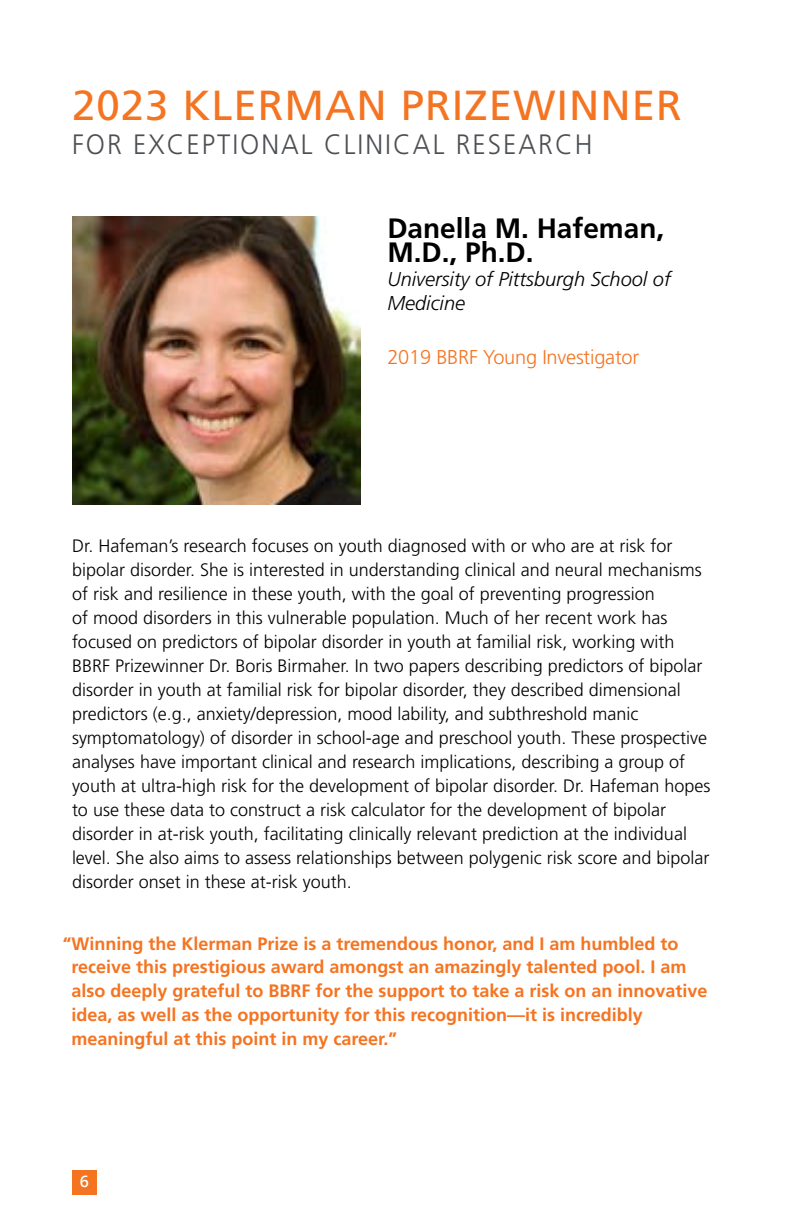
<style>
.page{position:relative;width:792px;height:1224px;background:#fff}
.page>*{position:absolute;margin:0;border:0;box-sizing:border-box;transform-origin:0 0}
.t1{font:42px "Frutiger LT Std";letter-spacing:.025em;color:#f47421}
.t2{font:300 28px "Frutiger LT Std";letter-spacing:.075em;color:#4c4f53;scale:.95 1}
.t3{font:700 28px/24px "Frutiger LT Std";color:#000}
.t4{font:italic 300 20px/24px "Frutiger LT Std";color:#000}
.t5{font:300 20px "Frutiger LT Std";letter-spacing:-.01em;color:#f47421}
.t6{font:300 18px/24px "Frutiger LT Std";color:#000}
.t7{font:700 18px/24px "Frutiger LT Std";color:#f47421}
.t8{font:600 16px "Open Sans";color:#fff}
</style>
<div class="page">
<div style="left:72px;top:1170px;width:25px;height:25px;background:#f47421"></div>
<img style="left:72px;top:216px;width:288px;height:288px">
<h1 class="t1" style="left:72px;top:81px;width:611px">2023 KLERMAN PRIZEWINNER</h1>
<h2 class="t2" style="left:72px;top:129px;width:549px">FOR EXCEPTIONAL CLINICAL RESEARCH</h2>
<h2 class="t3" style="left:387px;top:217px;width:278px">Danella M. Hafeman,<br>M.D., Ph.D.</h2>
<p class="t4" style="left:387px;top:268px;width:285px">University of Pittsburgh School of<br>Medicine</p>
<p class="t5" style="left:387px;top:346px;width:253px">2019 BBRF Young Investigator</p>
<p class="t6" style="left:72px;top:534px;width:640px">Dr. Hafeman’s research focuses on youth diagnosed with or who are at risk for bipolar disorder. She is interested in understanding clinical and neural mechanisms of risk and resilience in these youth, with the goal of preventing progression<br>of mood disorders in this vulnerable population. Much of her recent work has focused on predictors of bipolar disorder in youth at familial risk, working with BBRF Prizewinner Dr. Boris Birmaher. In two papers describing predictors of bipolar disorder in youth at familial risk for bipolar disorder, they described dimensional predictors (e.g., anxiety/depression, mood lability, and subthreshold manic symptomatology) of disorder in school-age and preschool youth. These prospective analyses have important clinical and research implications, describing a group of youth at ultra-high risk for the development of bipolar disorder. Dr. Hafeman hopes to use these data to construct a risk calculator for the development of bipolar disorder in at-risk youth, facilitating clinically relevant prediction at the individual level. She also aims to assess relationships between polygenic risk score and bipolar disorder onset in these at-risk youth.</p>
<p class="t7" style="left:71px;top:931px;width:638px;text-indent:-9px">“Winning the Klerman Prize is a tremendous honor, and I am humbled to receive this prestigious award amongst an amazingly talented pool. I am also deeply grateful to BBRF for the support to take a risk on an innovative idea, as well as the opportunity for this recognition—it is incredibly meaningful at this point in my career.”</p>
<p class="t8" style="left:80px;top:1170px;width:11px">6</p>
</div>
